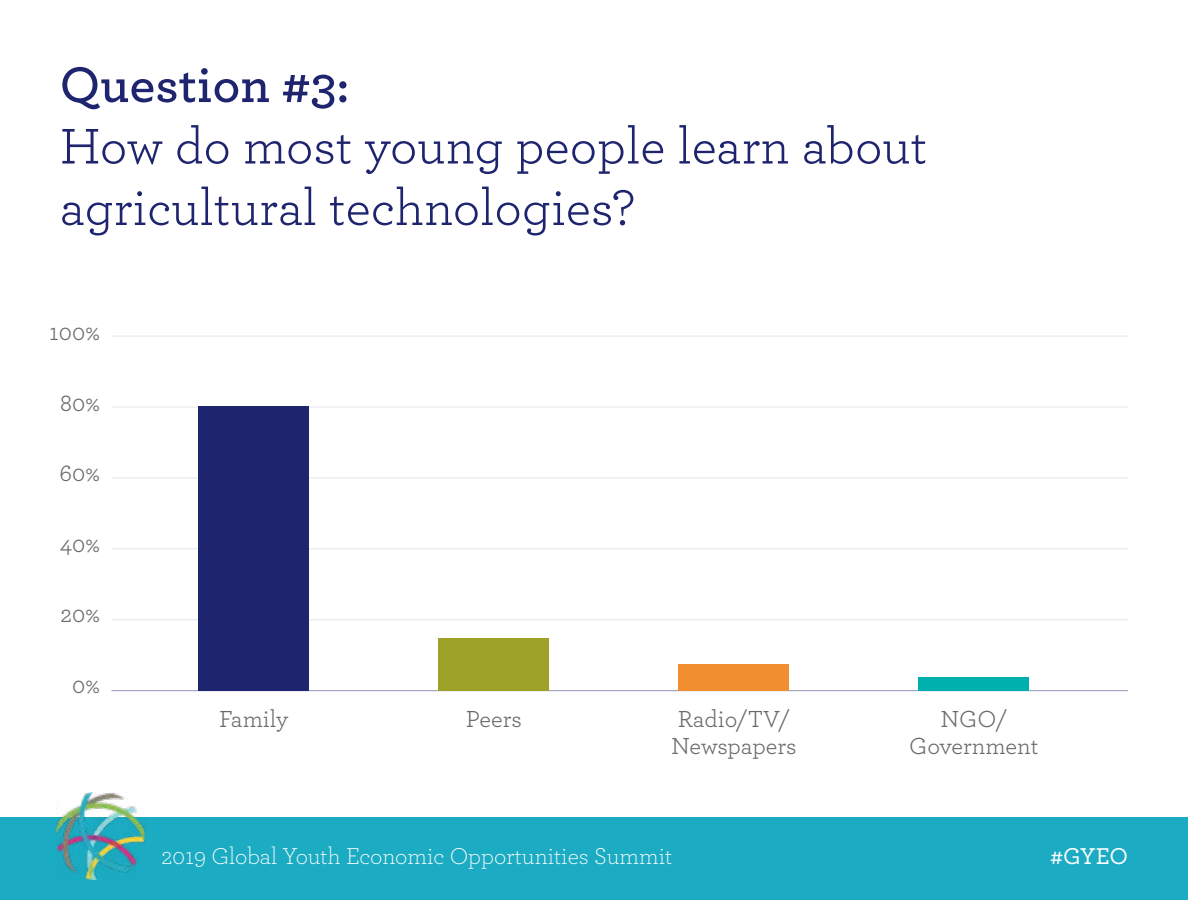
<style>
.page{position:relative;width:1188px;height:900px;background:#fff}
.page>*{position:absolute;margin:0;border:0;box-sizing:border-box;transform-origin:0 0}
.t1{font:52.5px/61.5px "Archer";color:#1f246f}
.t2{font:600 52.5px "Archer";color:#1f246f}
.t3{font:24.3px/27px "Archer";color:#6a6a6c}
.t4{font:300 24px "Archer";color:#fff}
.t5{font:500 24px "Archer";color:#fff}
</style>
<div class="page">
<div style="left:0;top:818px;width:1188px;height:82px;background:#1babc2"></div>
<img style="left:56px;top:793px;width:91px;height:87px">
<hr style="left:111px;top:690px;width:1017px;height:1px;background:#1f246f">
<hr style="left:111px;top:620px;width:1017px;height:1px;background:#c7c8db">
<hr style="left:111px;top:549px;width:1017px;height:1px;background:#c7c8db">
<hr style="left:111px;top:478px;width:1017px;height:1px;background:#c7c8db">
<hr style="left:111px;top:407px;width:1017px;height:1px;background:#c7c8db">
<hr style="left:111px;top:336px;width:1017px;height:1px;background:#c7c8db">
<div style="left:198px;top:406px;width:111px;height:285px;background:#1f246f"></div>
<div style="left:438px;top:639px;width:111px;height:52px;background:#9ea229"></div>
<div style="left:678px;top:665px;width:111px;height:26px;background:#f18f30"></div>
<div style="left:918px;top:678px;width:111px;height:13px;background:#00b0ae"></div>
<h1 class="t2" style="left:60px;top:45px;width:291px">Question #3:</h1>
<h1 class="t1" style="left:60px;top:113px;width:869px">How do most young people learn about agricultural technologies?</h1>
<p class="t3" style="left:49px;top:318px;width:53px">100%</p>
<p class="t3" style="left:60px;top:388px;width:42px">80%</p>
<p class="t3" style="left:59px;top:459px;width:42px">60%</p>
<p class="t3" style="left:60px;top:529px;width:42px">40%</p>
<p class="t3" style="left:60px;top:600px;width:42px">20%</p>
<p class="t3" style="left:72px;top:670px;width:30px">0%</p>
<p class="t3" style="left:219px;top:704px;width:71px">Family</p>
<p class="t3" style="left:466px;top:704px;width:58px">Peers</p>
<p class="t3" style="left:671px;top:704px;width:127px">Radio/TV/<br>Newspapers</p>
<p class="t3" style="left:909px;top:704px;width:131px;text-align:center">NGO/<br>Government</p>
<p class="t4" style="left:162px;top:840px;width:512px">2019 Global Youth Economic Opportunities Summit</p>
<p class="t5" style="left:1051px;top:838px;width:79px">#GYEO</p>
</div>
